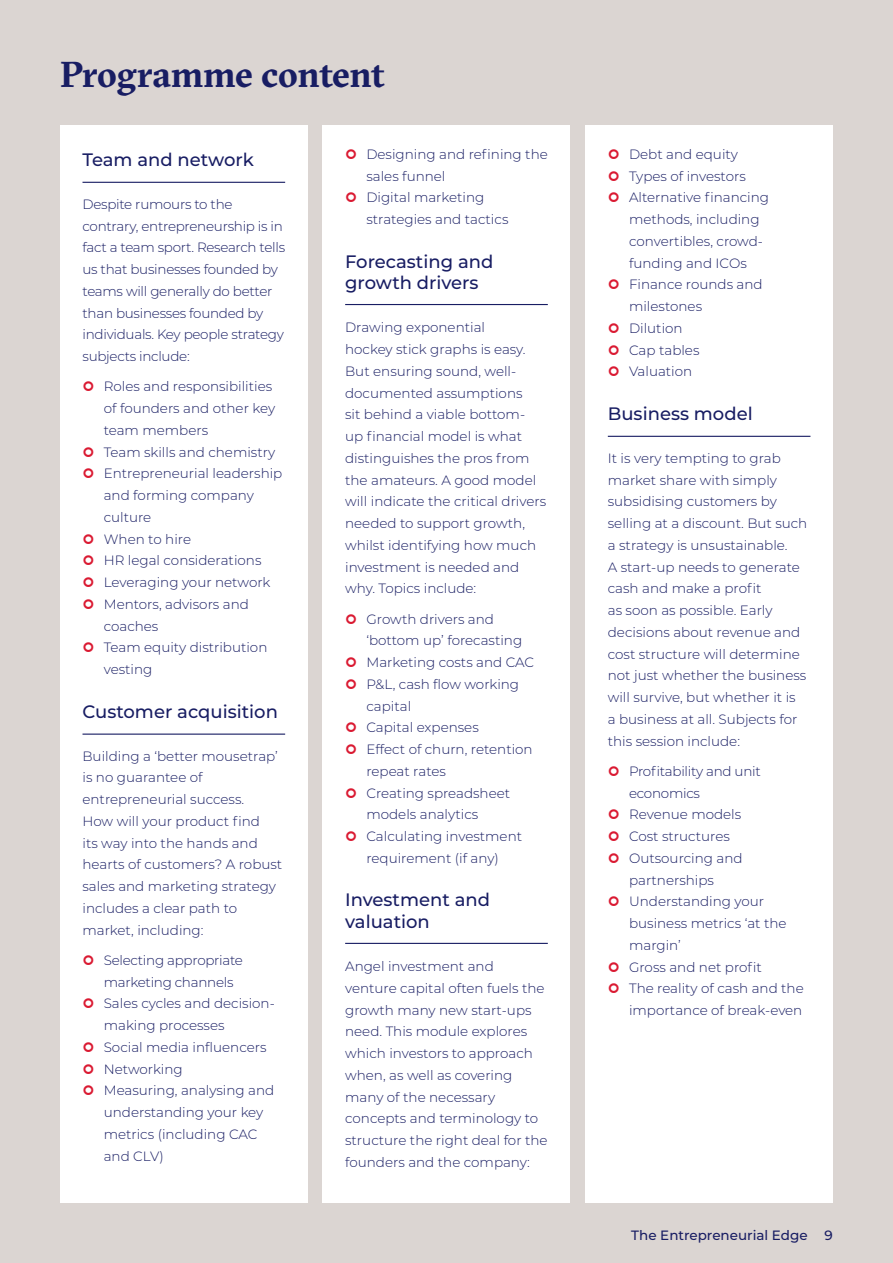
<style>
.page{position:relative;width:893px;height:1263px;background:#dbd5d2}
.page>*{position:absolute;margin:0;border:0;box-sizing:border-box;transform-origin:0 0}
.t1{font:700 36px "GT Sectra";letter-spacing:-.015em;color:#181d63}
.t2{font:500 18px/21.8px "Montserrat";color:#181d63}
.t3{font:300 13.5px/21.8px "Montserrat";color:#181d63}
.t4{font:300 13.5px/21.8px "Montserrat";letter-spacing:-.02em;color:#181d63}
.t5{font:500 13.5px "Montserrat";color:#181d63}
</style>
<div class="page">
<div style="left:60px;top:126px;width:248px;height:1077px;background:#fff"></div>
<div style="left:323px;top:126px;width:247px;height:1077px;background:#fff"></div>
<div style="left:585px;top:126px;width:248px;height:1077px;background:#fff"></div>
<hr style="left:82px;top:182px;width:203px;height:1px;background:#181d63">
<hr style="left:82px;top:733px;width:203px;height:2px;background:#181d63">
<hr style="left:345px;top:304px;width:203px;height:1px;background:#181d63">
<hr style="left:345px;top:943px;width:203px;height:1px;background:#181d63">
<hr style="left:608px;top:436px;width:202px;height:1px;background:#181d63">
<h1 class="t1" style="left:60px;top:53px;width:326px">Programme content</h1>
<h2 class="t2" style="left:82px;top:148px;width:173px">Team and network</h2>
<p class="t4" style="left:82px;top:193px;width:204px">Despite rumours to the contrary, entrepreneurship is in fact a team sport. Research tells us that businesses founded by teams will generally do better than businesses founded by individuals. Key people strategy subjects include:</p>
<p class="t3" style="left:104px;top:375px;width:180px">Roles and responsibilities of founders and other key team members<br>Team skills and chemistry<br>Entrepreneurial leadership and forming company culture<br>When to hire<br>HR legal considerations<br>Leveraging your network<br>Mentors, advisors and coaches<br>Team equity distribution vesting</p>
<h2 class="t2" style="left:82px;top:700px;width:197px">Customer acquisition</h2>
<p class="t3" style="left:82px;top:745px;width:201px">Building a ‘better mousetrap’ is no guarantee of entrepreneurial success.<br>How will your product find<br>its way into the hands and hearts of customers? A robust sales and marketing strategy includes a clear path to market, including:</p>
<p class="t3" style="left:104px;top:949px;width:173px">Selecting appropriate marketing channels<br>Sales cycles and decision&shy;making processes<br>Social media influencers<br>Networking<br>Measuring, analysing and understanding your key metrics (including CAC and CLV)</p>
<p class="t3" style="left:366px;top:143px;width:183px">Designing and refining the sales funnel<br>Digital marketing strategies and tactics</p>
<h2 class="t2" style="left:345px;top:250px;width:150px">Forecasting and growth drivers</h2>
<p class="t3" style="left:345px;top:316px;width:202px">Drawing exponential<br>hockey stick graphs is easy.<br>But ensuring sound, well&shy;documented assumptions<br>sit behind a viable bottom&shy;up financial model is what distinguishes the pros from the amateurs. A good model will indicate the critical drivers needed to support growth, whilst identifying how much investment is needed and why. Topics include:</p>
<p class="t3" style="left:366px;top:607px;width:169px">Growth drivers and ‘bottom up’ forecasting<br>Marketing costs and CAC<br>P&amp;L, cash flow working capital<br>Capital expenses<br>Effect of churn, retention repeat rates<br>Creating spreadsheet models analytics<br>Calculating investment requirement (if any)</p>
<h2 class="t2" style="left:345px;top:888px;width:146px">Investment and valuation</h2>
<p class="t3" style="left:345px;top:955px;width:204px">Angel investment and venture capital often fuels the growth many new start-ups need. This module explores which investors to approach when, as well as covering many of the necessary concepts and terminology to structure the right deal for the founders and the company:</p>
<p class="t3" style="left:629px;top:143px;width:142px">Debt and equity<br>Types of investors<br>Alternative financing methods, including convertibles, crowd&shy;funding and ICOs<br>Finance rounds and milestones<br>Dilution<br>Cap tables<br>Valuation</p>
<h2 class="t2" style="left:608px;top:402px;width:146px">Business model</h2>
<p class="t3" style="left:608px;top:447px;width:201px">It is very tempting to grab market share with simply subsidising customers by selling at a discount. But such a strategy is unsustainable.<br>A start-up needs to generate cash and make a profit<br>as soon as possible. Early decisions about revenue and cost structure will determine not just whether the business will survive, but whether it is<br>a business at all. Subjects for this session include:</p>
<p class="t3" style="left:629px;top:760px;width:176px">Profitability and unit economics<br>Revenue models<br>Cost structures<br>Outsourcing and partnerships<br>Understanding your business metrics ‘at the margin’<br>Gross and net profit<br>The reality of cash and the importance of break-even</p>
<p class="t5" style="left:631px;top:1225px;width:178px">The Entrepreneurial Edge</p>
<p class="t5" style="left:825px;top:1225px;width:10px">9</p>
</div>
